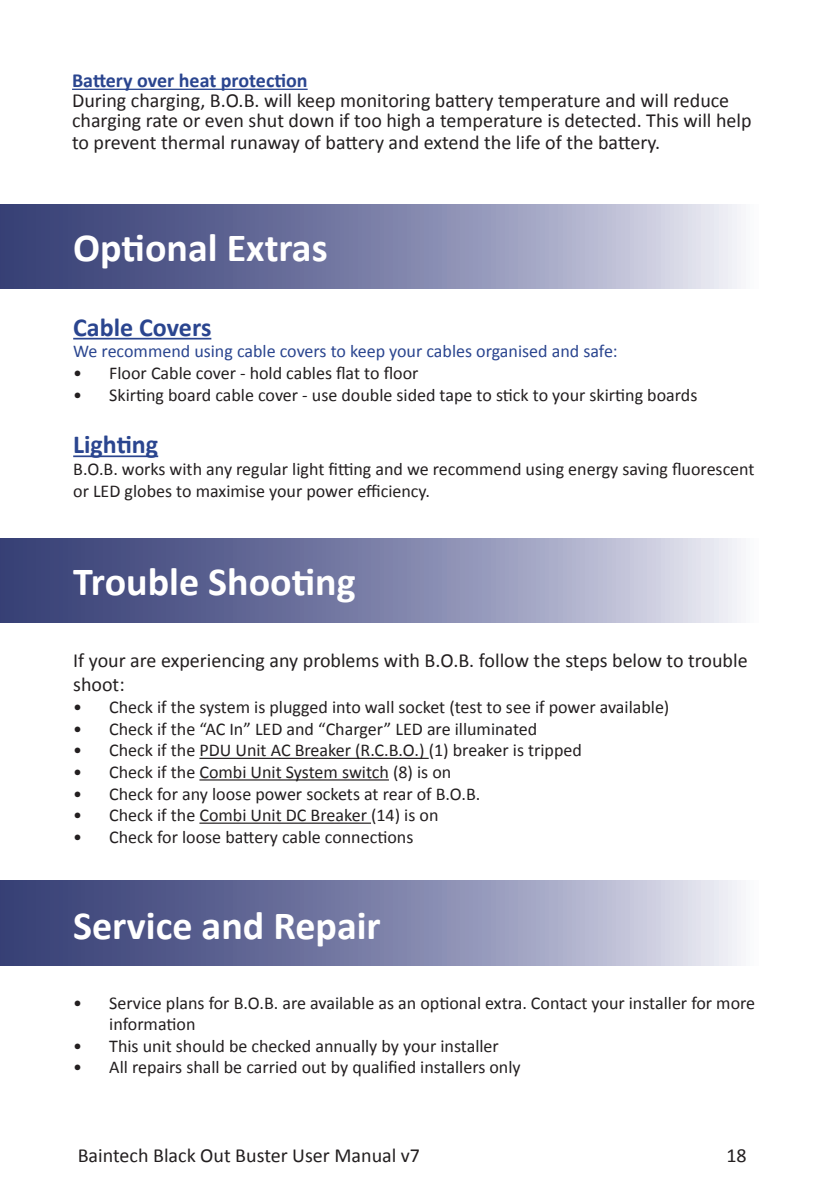
<style>
.page{position:relative;width:840px;height:1191px;background:#fff}
.page>*{position:absolute;margin:0;border:0;box-sizing:border-box;transform-origin:0 0}
.t1{font:700 40px "Calibri";color:#fff}
.t2{font:700 26px "Calibri";color:#2a458f}
.t3{font:20px/20.8px "Calibri";color:#231f20}
.t4{font:700 20px "Calibri";color:#2a458f}
.t5{font:18px/21.6px "Calibri";color:#231f20}
.t6{font:18px "Calibri";color:#2a458f}
</style>
<div class="page">
<svg style="left:0;top:881px;width:741px;height:84px;background:#8287ac"></svg>
<svg style="left:0;top:539px;width:741px;height:84px;background:#8287ac"></svg>
<svg style="left:0;top:204px;width:741px;height:84px;background:#8287ac"></svg>
<hr style="left:73px;top:338px;width:138px;height:1px;background:#2a458f">
<hr style="left:73px;top:455px;width:85px;height:2px;background:#2a458f">
<hr style="left:72px;top:89px;width:235px;height:1px;background:#2a458f">
<hr style="left:199px;top:757px;width:229px;height:2px;background:#231f20">
<hr style="left:199px;top:779px;width:190px;height:1px;background:#231f20">
<hr style="left:199px;top:822px;width:172px;height:1px;background:#231f20">
<p class="t4" style="left:72px;top:68px;width:237px">Battery over heat protection</p>
<p class="t3" style="left:72px;top:90px;width:680px">During charging, B.O.B. will keep monitoring battery temperature and will reduce charging rate or even shut down if too high a temperature is detected. This will help to prevent thermal runaway of battery and extend the life of the battery.</p>
<h1 class="t1" style="left:73px;top:222px;width:256px">Optional Extras</h1>
<h2 class="t2" style="left:73px;top:310px;width:140px">Cable Covers</h2>
<p class="t6" style="left:73px;top:340px;width:545px">We recommend using cable covers to keep your cables organised and safe:</p>
<p class="t5" style="left:73px;top:362px;width:346px">• Floor Cable cover - hold cables flat to floor</p>
<p class="t5" style="left:73px;top:384px;width:625px">• Skirting board cable cover - use double sided tape to stick to your skirting boards</p>
<h2 class="t2" style="left:73px;top:428px;width:86px">Lighting</h2>
<p class="t5" style="left:73px;top:458px;width:682px">B.O.B. works with any regular light fitting and we recommend using energy saving fluorescent or LED globes to maximise your power efficiency.</p>
<h1 class="t1" style="left:73px;top:556px;width:284px">Trouble Shooting</h1>
<p class="t3" style="left:73px;top:649px;width:675px;line-height:24px">If your are experiencing any problems with B.O.B. follow the steps below to trouble shoot:</p>
<p class="t5" style="left:73px;top:696px;width:597px">• Check if the system is plugged into wall socket (test to see if power available)</p>
<p class="t5" style="left:73px;top:718px;width:465px">• Check if the “AC In” LED and “Charger” LED are illuminated</p>
<p class="t5" style="left:73px;top:739px;width:510px">• Check if the PDU Unit AC Breaker (R.C.B.O.) (1) breaker is tripped</p>
<p class="t5" style="left:73px;top:761px;width:379px">• Check if the Combi Unit System switch (8) is on</p>
<p class="t5" style="left:73px;top:783px;width:408px">• Check for any loose power sockets at rear of B.O.B.</p>
<p class="t5" style="left:73px;top:804px;width:366px">• Check if the Combi Unit DC Breaker (14) is on</p>
<p class="t5" style="left:73px;top:826px;width:341px">• Check for loose battery cable connections</p>
<h1 class="t1" style="left:73px;top:900px;width:309px">Service and Repair</h1>
<p class="t5" style="left:109px;top:992px;width:647px;text-indent:-36px">• Service plans for B.O.B. are available as an optional extra. Contact your installer for more information</p>
<p class="t5" style="left:73px;top:1035px;width:427px">• This unit should be checked annually by your installer</p>
<p class="t5" style="left:73px;top:1056px;width:449px">• All repairs shall be carried out by qualified installers only</p>
<p class="t3" style="left:78px;top:1145px;width:343px">Baintech Black Out Buster User Manual v7</p>
<p class="t3" style="left:726px;top:1145px;width:22px">18</p>
</div>
